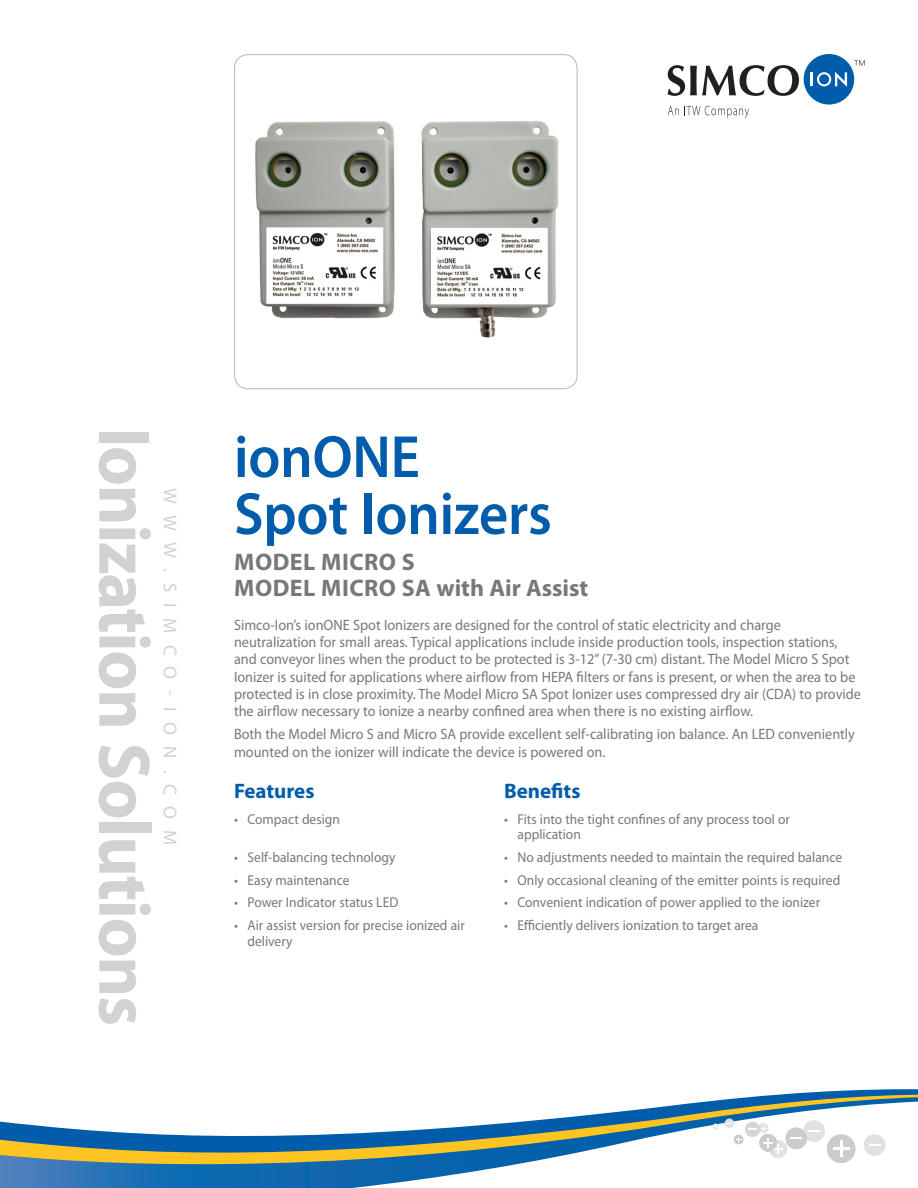
<style>
.page{position:relative;width:918px;height:1188px;background:#fff}
.page>*{position:absolute;margin:0;border:0;box-sizing:border-box;transform-origin:0 0}
.Cover__Headline_vert{font:700 73.5px "Myriad Pro";letter-spacing:-.02em;color:#d1d2d4;scale:.95 1}
.Cover__Main_head{font:600 60px/57px "Myriad Pro";letter-spacing:-.005em;color:#015dab;scale:.95 1}
.Cover__Subhead{font:700 24px "Myriad Pro";color:#76787b}
.Cover__Subhead-2{font:700 24px "Myriad Pro";letter-spacing:.02em;color:#76787b}
.Cover__F_B_Head{font:700 21px "Myriad Pro";color:#015dab}
.Cover__Website_addre{font:18.75px "Myriad Pro";letter-spacing:.59em;color:#d1d2d4}
.Cover__Body_Copy{font:15px/17.2px "Myriad Pro";color:#76787b;scale:.95 1}
.Cover__F_B_bullets{font:14.25px/15.8px "Myriad Pro";color:#76787b;scale:.95 1}
</style>
<div class="page">
<img style="left:255px;top:121px;width:304px;height:217px">
<div style="left:234px;top:54px;width:344px;height:335px;border:1px solid #bebfc2;border-radius:14px"></div>
<svg style="left:854px;top:60px;width:11px;height:6px"></svg>
<div style="left:804px;top:54px;width:50px;height:51px;background:#015dab;border-radius:50%"></div>
<svg style="left:811px;top:72px;width:36px;height:15px"></svg>
<svg style="left:668px;top:65px;width:131px;height:31px"></svg>
<svg style="left:668px;top:106px;width:81px;height:12px"></svg>
<svg style="left:787px;top:1089px;width:131px;height:5px"></svg>
<svg style="left:751px;top:1094px;width:167px;height:3px"></svg>
<svg style="left:0;top:1097px;width:918px;height:91px"></svg>
<div style="left:759px;top:1123px;width:9px;height:10px;background:#e1e2e4;border-radius:50%"></div>
<div style="left:803px;top:1120px;width:22px;height:22px;background:#e0e1e3;border-radius:50%"></div>
<svg style="left:808px;top:1130px;width:12px;height:1px"></svg>
<div style="left:769px;top:1140px;width:18px;height:18px;background:#e1e2e4;border-radius:50%"></div>
<div style="left:725px;top:1119px;width:9px;height:9px;background:#e1e2e4;border-radius:50%"></div>
<div style="left:745px;top:1122px;width:15px;height:15px;background:#d5d6d8;border-radius:50%"></div>
<div style="left:759px;top:1134px;width:18px;height:18px;background:#cbccce;border-radius:50%"></div>
<div style="left:786px;top:1128px;width:21px;height:21px;background:#cbccce;border-radius:50%"></div>
<div style="left:827px;top:1134px;width:28px;height:29px;background:#cbccce;border-radius:50%"></div>
<div style="left:864px;top:1134px;width:21px;height:22px;background:#e0e1e3;border-radius:50%"></div>
<svg style="left:748px;top:1126px;width:18px;height:5px"></svg>
<svg style="left:790px;top:1137px;width:12px;height:2px"></svg>
<svg style="left:869px;top:1144px;width:12px;height:2px"></svg>
<svg style="left:763px;top:1138px;width:20px;height:16px"></svg>
<svg style="left:833px;top:1141px;width:16px;height:16px"></svg>
<svg style="left:734px;top:1135px;width:9px;height:9px"></svg>
<svg style="left:713px;top:1124px;width:5px;height:5px"></svg>
<p class="Cover__Headline_vert" style="left:172px;top:428px;width:632px;rotate:90deg">Ionization Solutions</p>
<p class="Cover__Website_addre" style="left:182px;top:488px;width:359px;rotate:90deg">WWW.SIMCO-ION.COM</p>
<p class="Cover__Main_head" style="left:234px;top:427px;width:336px">ionONE<br>Spot Ionizers</p>
<p class="Cover__Subhead-2" style="left:234px;top:547px;width:182px">MODEL MICRO S</p>
<p class="Cover__Subhead" style="left:234px;top:572px;width:356px">MODEL MICRO SA with Air Assist</p>
<p class="Cover__Body_Copy" style="left:234px;top:616px;width:662px">Simco-Ion’s ionONE Spot Ionizers are designed for the control of static electricity and charge neutralization for small areas. Typical applications include inside production tools, inspection stations, and conveyor lines when the product to be protected is 3-12” (7-30 cm) distant. The Model Micro S Spot Ionizer is suited for applications where airflow from HEPA filters or fans is present, or when the area to be protected is in close proximity. The Model Micro SA Spot Ionizer uses compressed dry air (CDA) to provide the airflow necessary to ionize a nearby confined area when there is no existing airflow.</p>
<p class="Cover__Body_Copy" style="left:234px;top:725px;width:655px">Both the Model Micro S and Micro SA provide excellent self-calibrating ion balance. An LED conveniently mounted on the ionizer will indicate the device is powered on.</p>
<p class="Cover__F_B_Head" style="left:234px;top:777px;width:82px">Features</p>
<p class="Cover__F_B_Head" style="left:504px;top:777px;width:78px">Benefits</p>
<p class="Cover__F_B_bullets" style="left:234px;top:811px;width:113px">• Compact design</p>
<p class="Cover__F_B_bullets" style="left:518px;top:811px;width:288px;text-indent:-14px">• Fits into the tight confines of any process tool or application</p>
<p class="Cover__F_B_bullets" style="left:234px;top:849px;width:172px">• Self-balancing technology</p>
<p class="Cover__F_B_bullets" style="left:504px;top:849px;width:357px">• No adjustments needed to maintain the required balance</p>
<p class="Cover__F_B_bullets" style="left:234px;top:872px;width:123px">• Easy maintenance</p>
<p class="Cover__F_B_bullets" style="left:504px;top:872px;width:356px">• Only occasional cleaning of the emitter points is required</p>
<p class="Cover__F_B_bullets" style="left:234px;top:895px;width:175px">• Power Indicator status LED</p>
<p class="Cover__F_B_bullets" style="left:504px;top:895px;width:334px">• Convenient indication of power applied to the ionizer</p>
<p class="Cover__F_B_bullets" style="left:248px;top:917px;width:230px;text-indent:-14px">• Air assist version for precise ionized air delivery</p>
<p class="Cover__F_B_bullets" style="left:504px;top:917px;width:269px">• Efficiently delivers ionization to target area</p>
</div>
